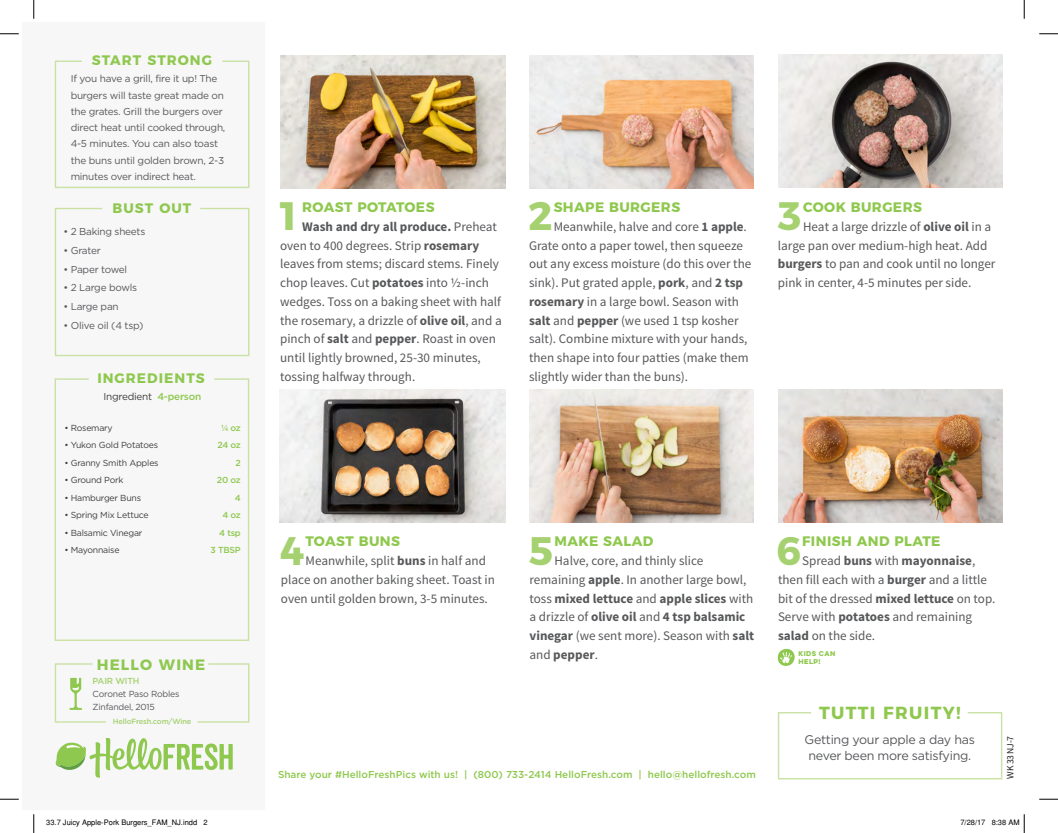
<style>
.page{position:relative;width:1058px;height:833px;background:#fff}
.page>*{position:absolute;margin:0;border:0;box-sizing:border-box;transform-origin:0 0}
.t1{font:700 39.62px "Montserrat";color:#a6d170}
.t2{font:700 17.5px "Montserrat";letter-spacing:.075em;color:#8fc84e}
.t3{font:700 15px "Montserrat";letter-spacing:.075em;color:#8fc84e}
.t4{font:700 13.75px "Montserrat";letter-spacing:.03em;color:#8fc84e}
.t5{font:700 13.75px "Montserrat";letter-spacing:.075em;color:#8fc84e}
.t6{font:13.12px/18.8px "Source Sans Pro";color:#57585a}
.t7{font:12.5px/16.8px "Gotham";letter-spacing:-.025em;color:#57585a;text-align:center}
.t8{font:10px/16.2px "Gotham";letter-spacing:-.025em;color:#57585a}
.t9{font:500 10px "Gotham";color:#8fc84e}
.t10{font:10px "Gotham";letter-spacing:-.025em;color:#3e3e3f}
.t11{font:9.62px "Source Sans Pro";color:#231f20}
.t12{font:8.75px "Gotham";letter-spacing:-.025em;color:#3e3e3f}
.t13{font:8.75px/12.5px "Gotham";letter-spacing:-.025em;color:#57585a}
.t14{font:500 8.75px/17.5px "Gotham";letter-spacing:-.025em;color:#8fc84e;text-align:right}
.t15{font:500 8.75px "Gotham";letter-spacing:-.025em;color:#a6d170}
.t16{font:7.5px "Helvetica";color:#000}
.t17{font:500 7.5px "Gotham";letter-spacing:-.025em;color:#a6d170}
.t18{font:700 6.25px/8.1px "Lulo Clean One";letter-spacing:-.15em;color:#8fc84e}
.s1{font-weight:500;color:#8fc84e}
.s2{font-weight:700}
</style>
<div class="page">
<div style="left:23px;top:23px;width:242px;height:787px;background:#f7f7f8"></div>
<img style="left:281px;top:55px;width:224px;height:133px">
<svg style="left:777px;top:648px;width:17px;height:18px"></svg>
<img style="left:529px;top:55px;width:225px;height:133px">
<img style="left:529px;top:389px;width:224px;height:133px">
<img style="left:280px;top:389px;width:225px;height:133px">
<img style="left:778px;top:55px;width:224px;height:132px">
<img style="left:778px;top:389px;width:224px;height:133px">
<svg style="left:54px;top:207px;width:196px;height:150px"></svg>
<svg style="left:54px;top:378px;width:196px;height:263px"></svg>
<svg style="left:54px;top:60px;width:196px;height:128px"></svg>
<svg style="left:54px;top:663px;width:53px;height:60px"></svg>
<svg style="left:197px;top:663px;width:53px;height:60px"></svg>
<svg style="left:56px;top:738px;width:177px;height:39px"></svg>
<svg style="left:777px;top:712px;width:226px;height:68px"></svg>
<svg style="left:0;top:33px;width:19px;height:2px"></svg>
<svg style="left:1039px;top:33px;width:19px;height:2px"></svg>
<svg style="left:0;top:798px;width:19px;height:2px"></svg>
<svg style="left:1039px;top:798px;width:19px;height:2px"></svg>
<svg style="left:33px;top:0;width:2px;height:19px"></svg>
<svg style="left:33px;top:814px;width:2px;height:19px"></svg>
<svg style="left:1023px;top:0;width:2px;height:19px"></svg>
<svg style="left:1023px;top:814px;width:2px;height:19px"></svg>
<p class="t5" style="left:92px;top:49px;width:122px">START STRONG</p>
<p class="t8" style="left:71px;top:70px;width:156px">If you have a grill, fire it up! The burgers will taste great made on the grates. Grill the burgers over direct heat until cooked through,<br>4-5 minutes. You can also toast the buns until golden brown, 2-3 minutes over indirect heat.</p>
<p class="t4" style="left:112px;top:196px;width:80px">BUST OUT</p>
<p class="t8" style="left:63px;top:223px;width:83px">• 2 Baking sheets</p>
<p class="t8" style="left:63px;top:242px;width:39px">• Grater</p>
<p class="t8" style="left:63px;top:261px;width:65px">• Paper towel</p>
<p class="t8" style="left:63px;top:279px;width:75px">• 2 Large bowls</p>
<p class="t8" style="left:63px;top:298px;width:57px">• Large pan</p>
<p class="t8" style="left:63px;top:317px;width:81px">• Olive oil (4 tsp)</p>
<p class="t5" style="left:97px;top:366px;width:109px">INGREDIENTS</p>
<p class="t10" style="left:103px;top:390px;width:99px">Ingredient <span class="s1">4-person</span></p>
<p class="t12" style="left:64px;top:422px;width:50px">• Rosemary</p>
<p class="t12" style="left:64px;top:439px;width:95px">• Yukon Gold Potatoes</p>
<p class="t12" style="left:64px;top:457px;width:96px">• Granny Smith Apples</p>
<p class="t12" style="left:64px;top:474px;width:61px">• Ground Pork</p>
<p class="t12" style="left:64px;top:492px;width:78px">• Hamburger Buns</p>
<p class="t12" style="left:64px;top:509px;width:86px">• Spring Mix Lettuce</p>
<p class="t12" style="left:64px;top:527px;width:80px">• Balsamic Vinegar</p>
<p class="t12" style="left:64px;top:544px;width:57px">• Mayonnaise</p>
<p class="t14" style="left:210px;top:419px;width:32px">¼ oz<br>24 oz<br>2<br>20 oz<br>4<br>4 oz<br>4 tsp<br>3 TBSP</p>
<p class="t3" style="left:97px;top:652px;width:110px">HELLO WINE</p>
<p class="t15" style="left:93px;top:675px;width:48px">PAIR WITH</p>
<p class="t17" style="left:113px;top:716px;width:80px">HelloFresh.com/Wine</p>
<p class="t13" style="left:93px;top:687px;width:88px">Coronet Paso Robles<br>Zinfandel, 2015</p>
<h1 class="t1" style="left:276px;top:183px;width:26px">1</h1>
<p class="t4" style="left:302px;top:196px;width:134px">ROAST POTATOES</p>
<p class="t6" style="left:280px;top:217px;width:223px;text-indent:22px"><span class="s2">Wash and dry all produce.</span> Preheat oven to 400 degrees. Strip <span class="s2">rosemary </span>leaves from stems; discard stems. Finely chop leaves. Cut <span class="s2">potatoes</span> into ½-inch wedges. Toss on a baking sheet with half the rosemary, a drizzle of <span class="s2">olive oil</span>, and a pinch of <span class="s2">salt</span> and <span class="s2">pepper</span>. Roast in oven until lightly browned, 25-30 minutes, tossing halfway through.</p>
<h1 class="t1" style="left:528px;top:183px;width:26px">2</h1>
<p class="t4" style="left:553px;top:196px;width:128px">SHAPE BURGERS</p>
<p class="t6" style="left:529px;top:217px;width:224px;text-indent:25px">Meanwhile, halve and core <span class="s2">1 apple</span>.<br>Grate onto a paper towel, then squeeze out any excess moisture (do this over the sink). Put grated apple, <span class="s2">pork</span>, and <span class="s2">2 tsp rosemary</span> in a large bowl. Season with <span class="s2">salt</span> and <span class="s2">pepper</span> (we used 1 tsp kosher salt). Combine mixture with your hands, then shape into four patties (make them slightly wider than the buns).</p>
<h1 class="t1" style="left:777px;top:183px;width:24px">3</h1>
<p class="t4" style="left:803px;top:196px;width:120px">COOK BURGERS</p>
<p class="t6" style="left:778px;top:217px;width:219px;text-indent:25px">Heat a large drizzle of <span class="s2">olive oil</span> in a large pan over medium-high heat. Add <span class="s2">burgers</span> to pan and cook until no longer pink in center, 4-5 minutes per side.</p>
<h1 class="t1" style="left:280px;top:518px;width:26px">4</h1>
<p class="t4" style="left:305px;top:530px;width:96px">TOAST BUNS</p>
<p class="t6" style="left:281px;top:551px;width:215px;text-indent:25px">Meanwhile, split <span class="s2">buns</span> in half and place on another baking sheet. Toast in oven until golden brown, 3-5 minutes.</p>
<h1 class="t1" style="left:529px;top:518px;width:26px">5</h1>
<p class="t4" style="left:554px;top:530px;width:100px">MAKE SALAD</p>
<p class="t6" style="left:529px;top:551px;width:226px;text-indent:25px">Halve, core, and thinly slice remaining <span class="s2">apple</span>. In another large bowl, toss <span class="s2">mixed lettuce</span> and <span class="s2">apple slices</span> with a drizzle of <span class="s2">olive oil</span> and <span class="s2">4 tsp balsamic vinegar</span> (we sent more). Season with <span class="s2">salt </span>and <span class="s2">pepper</span>.</p>
<h1 class="t1" style="left:776px;top:518px;width:26px">6</h1>
<p class="t4" style="left:802px;top:530px;width:140px">FINISH AND PLATE</p>
<p class="t6" style="left:778px;top:551px;width:219px;text-indent:24px">Spread <span class="s2">buns</span> with <span class="s2">mayonnaise</span>, then fill each with a <span class="s2">burger</span> and a little bit of the dressed <span class="s2">mixed lettuce</span> on top.<br>Serve with <span class="s2">potatoes</span> and remaining <span class="s2">salad</span> on the side.</p>
<p class="t18" style="left:798px;top:649px;width:40px">KIDS CAN<br>HELP!</p>
<h2 class="t2" style="left:819px;top:698px;width:143px">TUTTI FRUITY!</h2>
<p class="t9" style="left:278px;top:767px;width:479px">Share your #HelloFreshPics with us! | (800) 733-2414 HelloFresh.com | hello@hellofresh.com</p>
<p class="t7" style="left:804px;top:730px;width:172px">Getting your apple a day has never been more satisfying.</p>
<p class="t11" style="left:1004px;top:778px;width:44px;rotate:-90deg">WK 33 NJ-7</p>
<p class="t16" style="left:46px;top:818px;width:163px">33.7 Juicy Apple-Pork Burgers_FAM_NJ.indd 2</p>
<p class="t16" style="left:960px;top:818px;width:61px">7/28/17 8:38 AM</p>
</div>
